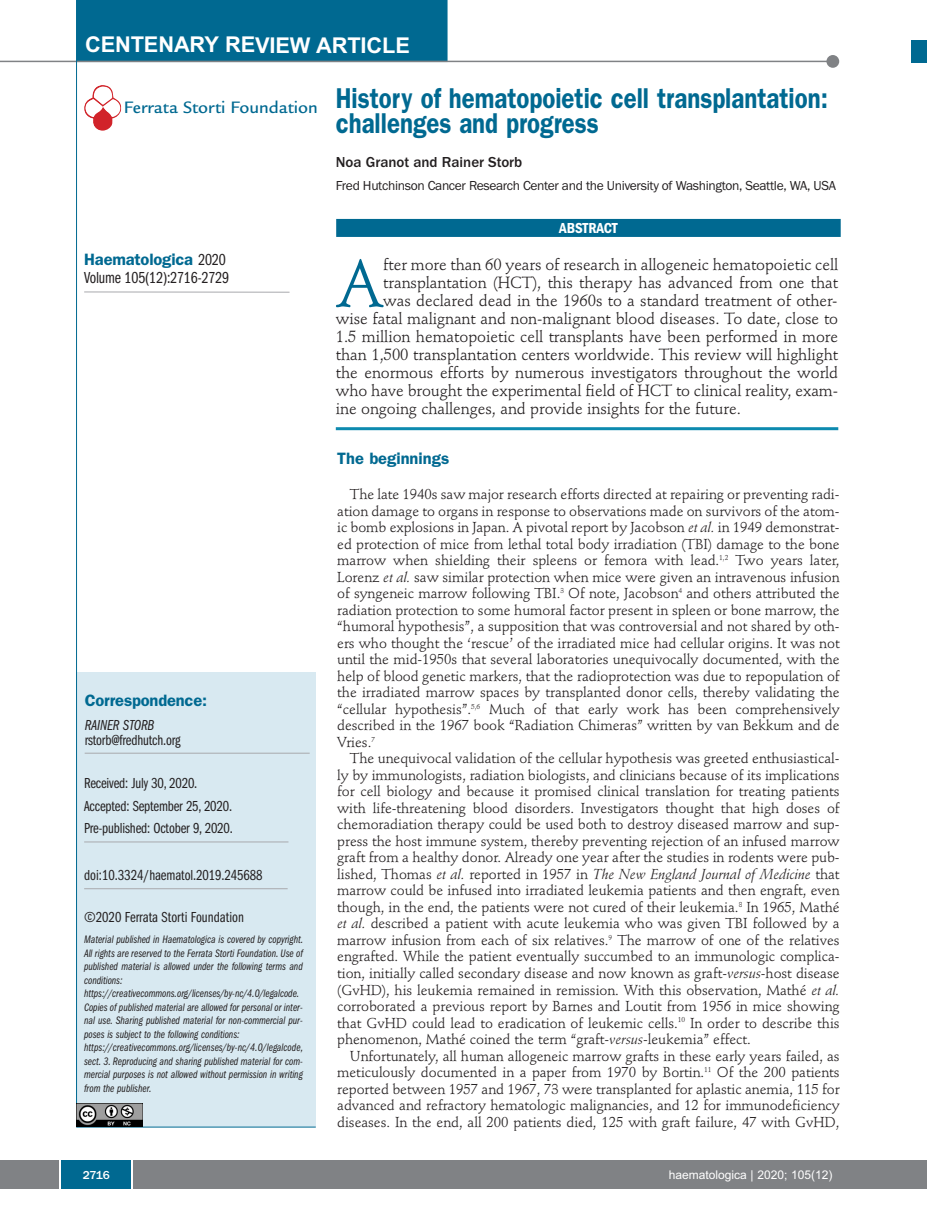
<style>
.page{position:relative;width:927px;height:1225px;background:#fff}
.page>*{position:absolute;margin:0;border:0;box-sizing:border-box;transform-origin:0 0}
.t1{font:66.45px "Stempel Schneidler";color:#006991}
.t2{font:600 28.8px/25.5px "Franklin Gothic";color:#006991;scale:.83 1}
.t3{font:700 21.75px "Arial";letter-spacing:-.01em;color:#fff}
.t4{font:500 18px "Legacy Sans";color:#006991}
.t5{font:600 16.5px "Franklin Gothic";letter-spacing:-.01em;color:#006991}
.t6{font:16.5px "Franklin Gothic Book Cmpr";letter-spacing:-.01em;color:#231f20}
.t7{font:16.05px "Stempel Schneidler";letter-spacing:-.005em;color:#231f20}
.t8{font:15px/22.5px "Franklin Gothic Book Cmpr";letter-spacing:-.01em;color:#231f20}
.t9{font:500 15px "Franklin Gothic";color:#231f20}
.t10{font:15px "Franklin Gothic Book Cmpr Ital";letter-spacing:-.01em;color:#231f20}
.t11{font:600 condensed 15px "Franklin Gothic";letter-spacing:-.005em;color:#fff}
.t12{font:14.25px/16.5px "Stempel Schneidler";letter-spacing:-.005em;color:#231f20;text-align:justify}
.t13{font:13.5px "Franklin Gothic";letter-spacing:-.025em;color:#231f20}
.t14{font:12px "Arial";color:#fff}
.t15{font:500 12px "Franklin Gothic";color:#fff}
.t16{font:11.25px/13.5px "Franklin Gothic Book Cmpr Ital";color:#231f20}
.s1{font-family:"Franklin Gothic Book Cmpr";font-weight:400;color:#231f20}
.s2{font-style:italic}
</style>
<div class="page">
<div style="left:911px;top:40px;width:16px;height:22px;background:#006991"></div>
<div style="left:910px;top:1160px;width:17px;height:28px;background:#808285"></div>
<div style="left:0;top:1160px;width:910px;height:28px;background:#808285"></div>
<div style="left:61px;top:1160px;width:71px;height:28px;background:#006991"></div>
<svg style="left:60px;top:1160px;width:1px;height:28px"></svg>
<svg style="left:132px;top:1160px;width:1px;height:28px"></svg>
<div style="left:77px;top:672px;width:239px;height:455px;background:#d8e9f1"></div>
<hr style="left:84px;top:841px;width:204px;height:1px;background:#a8a9ad">
<hr style="left:85px;top:753px;width:225px;height:1px;background:#a8a9ad">
<hr style="left:76px;top:1126px;width:240px;height:1px;background:#006991">
<hr style="left:84px;top:292px;width:206px;height:1px;background:#a8a9ad">
<div style="left:77px;top:0;width:371px;height:62px;background:#006991"></div>
<hr style="left:0;top:61px;width:830px;height:1px;background:#808285">
<div style="left:826px;top:55px;width:13px;height:13px;background:#808285;border-radius:50%"></div>
<hr style="left:84px;top:888px;width:204px;height:1px;background:#a8a9ad">
<hr style="left:76px;top:0;width:1px;height:1126px;background:#006991">
<img style="left:77px;top:1103px;width:65px;height:23px">
<img style="left:84px;top:85px;width:37px;height:46px">
<hr style="left:336px;top:427px;width:502px;height:3px;background:#0d8aaf">
<div style="left:336px;top:219px;width:505px;height:18px;background:#006991"></div>
<h3 class="t3" style="left:85px;top:32px;width:326px">CENTENARY REVIEW ARTICLE</h3>
<p class="t4" style="left:124px;top:101px;width:196px">Ferrata Storti Foundation</p>
<p class="t5" style="left:84px;top:254px;width:143px">Haematologica <span class="s1">2020</span></p>
<p class="t6" style="left:84px;top:272px;width:146px">Volume 105(12):2716-2729</p>
<p class="t5" style="left:85px;top:694px;width:124px">Correspondence:</p>
<p class="t10" style="left:85px;top:719px;width:71px">RAINER STORB</p>
<p class="t8" style="left:85px;top:729px;width:98px">rstorb@fredhutch.org</p>
<p class="t8" style="left:84px;top:773px;width:150px">Received: July 30, 2020.<br>Accepted: September 25, 2020.<br>Pre-published: October 9, 2020.</p>
<p class="t8" style="left:84px;top:865px;width:180px">doi:10.3324/haematol.2019.245688</p>
<p class="t8" style="left:84px;top:907px;width:161px">©2020 Ferrata Storti Foundation</p>
<p class="t16" style="left:84px;top:933px;width:221px">Material published in Haematologica is covered by copyright.<br>All rights are reserved to the Ferrata Storti Foundation. Use of published material is allowed under the following terms and conditions: https://creativecommons.org/licenses/by-nc/4.0/legalcode.<br>Copies of published material are allowed for personal or inter&shy;nal use. Sharing published material for non-commercial pur&shy;poses is subject to the following conditions: https://creativecommons.org/licenses/by-nc/4.0/legalcode, sect. 3. Reproducing and sharing published material for com&shy;mercial purposes is not allowed without permission in writing from the publisher.</p>
<h2 class="t2" style="left:336px;top:87px;width:595px">History of hematopoietic cell transplantation: challenges and progress</h2>
<p class="t9" style="left:336px;top:153px;width:188px">Noa Granot and Rainer Storb</p>
<p class="t13" style="left:336px;top:177px;width:502px">Fred Hutchinson Cancer Research Center and the University of Washington, Seattle, WA, USA</p>
<p class="t11" style="left:559px;top:223px;width:60px">ABSTRACT</p>
<h1 class="t1" style="left:336px;top:256px;width:49px">A</h1>
<p class="t7" style="left:383px;top:258px;width:456px">fter more than 60 years of research in allogeneic hematopoietic cell</p>
<p class="t7" style="left:383px;top:276px;width:456px">transplantation (HCT), this therapy has advanced from one that</p>
<p class="t7" style="left:383px;top:294px;width:456px">was declared dead in the 1960s to a standard treatment of other-</p>
<p class="t7" style="left:336px;top:312px;width:504px">wise fatal malignant and non-malignant blood diseases. To date, close to</p>
<p class="t7" style="left:336px;top:330px;width:504px">1.5 million hematopoietic cell transplants have been performed in more</p>
<p class="t7" style="left:336px;top:348px;width:504px">than 1,500 transplantation centers worldwide. This review will highlight</p>
<p class="t7" style="left:336px;top:366px;width:504px">the enormous efforts by numerous investigators throughout the world</p>
<p class="t7" style="left:336px;top:384px;width:504px">who have brought the experimental field of HCT to clinical reality, exam-</p>
<p class="t7" style="left:336px;top:402px;width:407px">ine ongoing challenges, and provide insights for the future.</p>
<p class="t5" style="left:337px;top:453px;width:114px">The beginnings</p>
<p class="t12" style="left:337px;top:487px;width:504px;text-indent:13px">The late 1940s saw major research efforts directed at repairing or preventing radi&shy;ation damage to organs in response to observations made on survivors of the atom&shy;ic bomb explosions in Japan. A pivotal report by Jacobson <span class="s2">et al.</span> in 1949 demonstrat&shy;ed protection of mice from lethal total body irradiation (TBI) damage to the bone marrow when shielding their spleens or femora with lead.<sup>1,2</sup> Two years later, Lorenz <span class="s2">et al.</span> saw similar protection when mice were given an intravenous infusion of syngeneic marrow following TBI.<sup>3</sup> Of note, Jacobson<sup>4</sup> and others attributed the radiation protection to some humoral factor present in spleen or bone marrow, the “humoral hypothesis”, a supposition that was controversial and not shared by oth&shy;ers who thought the ‘rescue’ of the irradiated mice had cellular origins. It was not until the mid-1950s that several laboratories unequivocally documented, with the help of blood genetic markers, that the radioprotection was due to repopulation of the irradiated marrow spaces by transplanted donor cells, thereby validating the “cellular hypothesis”.<sup>5,6</sup> Much of that early work has been comprehensively described in the 1967 book “Radiation Chimeras” written by van Bekkum and de Vries.<sup>7</sup></p>
<p class="t12" style="left:337px;top:751px;width:504px;text-indent:13px">The unequivocal validation of the cellular hypothesis was greeted enthusiastical&shy;ly by immunologists, radiation biologists, and clinicians because of its implications for cell biology and because it promised clinical translation for treating patients with life-threatening blood disorders. Investigators thought that high doses of chemoradiation therapy could be used both to destroy diseased marrow and sup&shy;press the host immune system, thereby preventing rejection of an infused marrow graft from a healthy donor. Already one year after the studies in rodents were pub&shy;lished, Thomas <span class="s2">et al.</span> reported in 1957 in <span class="s2">The New England Journal of Medicine</span> that marrow could be infused into irradiated leukemia patients and then engraft, even though, in the end, the patients were not cured of their leukemia.<sup>8</sup> In 1965, Mathé <span class="s2">et al.</span> described a patient with acute leukemia who was given TBI followed by a marrow infusion from each of six relatives.<sup>9</sup> The marrow of one of the relatives engrafted. While the patient eventually succumbed to an immunologic complica&shy;tion, initially called secondary disease and now known as graft-<span class="s2">versus</span>-host disease (GvHD), his leukemia remained in remission. With this observation, Mathé <span class="s2">et al. </span>corroborated a previous report by Barnes and Loutit from 1956 in mice showing that GvHD could lead to eradication of leukemic cells.<sup>10</sup> In order to describe this phenomenon, Mathé coined the term “graft-<span class="s2">versus</span>-leukemia” effect.</p>
<p class="t12" style="left:337px;top:1048px;width:504px;text-indent:13px">Unfortunately, all human allogeneic marrow grafts in these early years failed, as meticulously documented in a paper from 1970 by Bortin.<sup>11</sup> Of the 200 patients reported between 1957 and 1967, 73 were transplanted for aplastic anemia, 115 for advanced and refractory hematologic malignancies, and 12 for immunodeficiency diseases. In the end, all 200 patients died, 125 with graft failure, 47 with GvHD,</p>
<p class="t15" style="left:83px;top:1167px;width:28px">2716</p>
<p class="t14" style="left:669px;top:1167px;width:165px">haematologica | 2020; 105(12)</p>
</div>
